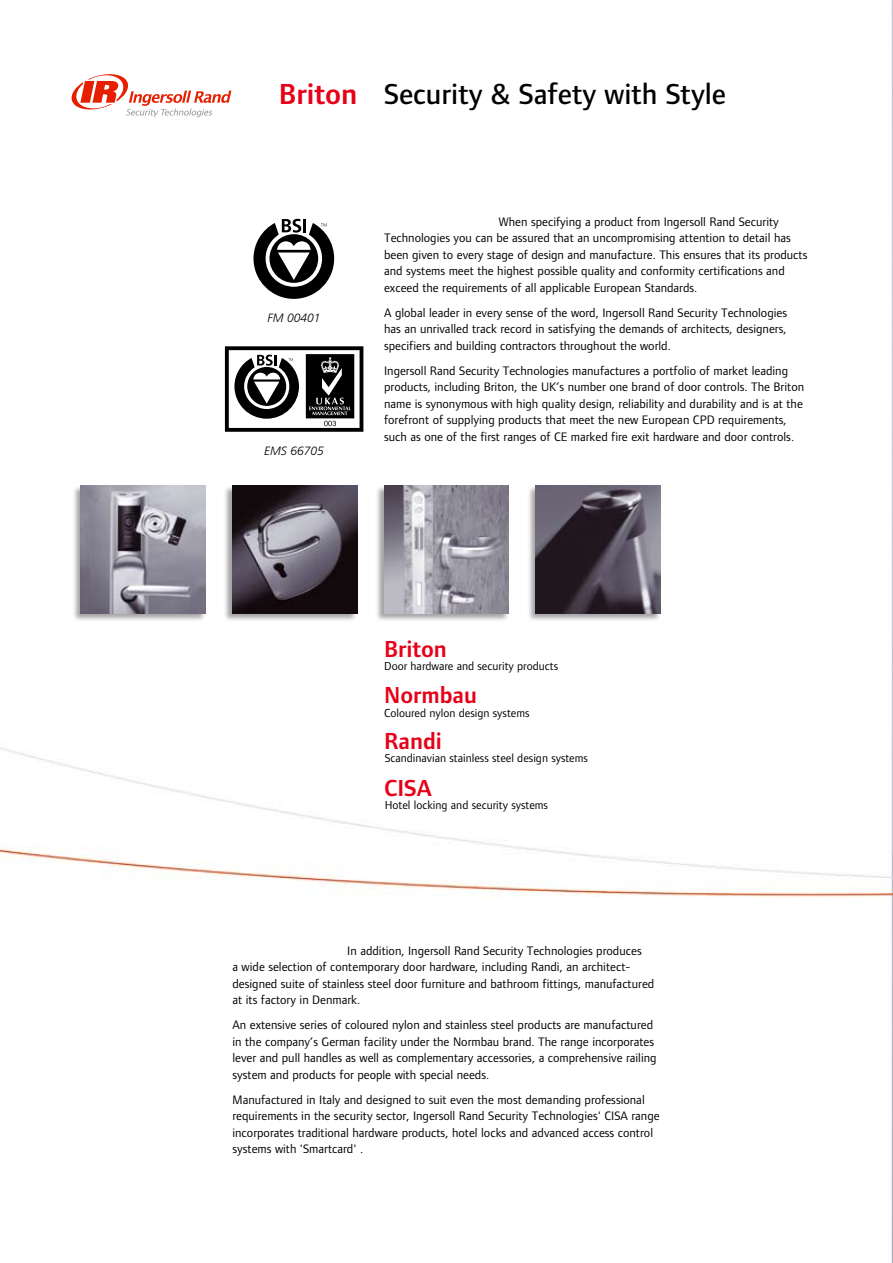
<style>
.page{position:relative;width:893px;height:1263px;background:#fff}
.page>*{position:absolute;margin:0;border:0;box-sizing:border-box;transform-origin:0 0}
.t1{font:500 30px "Foundry Form Sans";color:#000}
.t2{font:600 24px/46.2px "Foundry Form Sans";color:#e60019}
.t3{font:12.75px/16.5px "Foundry Form Sans";color:#000}
.t4{font:12px "Foundry Form Sans";color:#000}
.t5{font:italic 300 12px "Frutiger";color:#000}
.s1{font-weight:600;color:#e60019}
</style>
<div class="page">
<img style="left:0;top:0;width:893px;height:1263px">
<svg style="left:72px;top:74px;width:159px;height:43px"></svg>
<div style="left:72px;top:485px;width:140px;height:143px;background:#68676c;opacity:.6"></div>
<img style="left:81px;top:486px;width:125px;height:127px">
<div style="left:223px;top:485px;width:140px;height:143px;background:#68676c;opacity:.6"></div>
<img style="left:232px;top:486px;width:125px;height:127px">
<div style="left:375px;top:485px;width:140px;height:143px;background:#68676c;opacity:.6"></div>
<img style="left:384px;top:486px;width:125px;height:127px">
<div style="left:527px;top:485px;width:140px;height:143px;background:#68676c;opacity:.6"></div>
<img style="left:536px;top:486px;width:124px;height:127px">
<svg style="left:253px;top:219px;width:81px;height:80px"></svg>
<svg style="left:225px;top:346px;width:138px;height:86px"></svg>
<h1 class="t1" style="left:279px;top:77px;width:449px"><span class="s1">Briton</span> Security &amp; Safety with Style</h1>
<p class="t5" style="left:268px;top:311px;width:55px">FM 00401</p>
<p class="t5" style="left:264px;top:443px;width:61px">EMS 66705</p>
<p class="t3" style="left:384px;top:213px;width:425px;text-indent:115px">When specifying a product from Ingersoll Rand Security Technologies you can be assured that an uncompromising attention to detail has been given to every stage of design and manufacture. This ensures that its products and systems meet the highest possible quality and conformity certifications and exceed the requirements of all applicable European Standards.</p>
<p class="t3" style="left:384px;top:304px;width:404px;text-align:justify">A global leader in every sense of the word, Ingersoll Rand Security Technologies has an unrivalled track record in satisfying the demands of architects, designers, specifiers and building contractors throughout the world.</p>
<p class="t3" style="left:384px;top:362px;width:422px">Ingersoll Rand Security Technologies manufactures a portfolio of market leading products, including Briton, the UK’s number one brand of door controls. The Briton name is synonymous with high quality design, reliability and durability and is at the forefront of supplying products that meet the new European CPD requirements, such as one of the first ranges of CE marked fire exit hardware and door controls.</p>
<h2 class="t2" style="left:384px;top:625px;width:94px">Briton<br>Normbau<br>Randi</h2>
<p class="t4" style="left:384px;top:659px;width:176px">Door hardware and security products</p>
<p class="t4" style="left:384px;top:706px;width:147px">Coloured nylon design systems</p>
<p class="t4" style="left:385px;top:751px;width:205px">Scandinavian stainless steel design systems</p>
<h2 class="t2" style="left:384px;top:765px;width:49px">CISA</h2>
<p class="t4" style="left:385px;top:798px;width:165px">Hotel locking and security systems</p>
<p class="t3" style="left:232px;top:942px;width:423px;text-indent:115px">In addition, Ingersoll Rand Security Technologies produces<br>a wide selection of contemporary door hardware, including Randi, an architect&shy;designed suite of stainless steel door furniture and bathroom fittings, manufactured at its factory in Denmark.</p>
<p class="t3" style="left:232px;top:1016px;width:426px">An extensive series of coloured nylon and stainless steel products are manufactured in the company’s German facility under the Normbau brand. The range incorporates lever and pull handles as well as complementary accessories, a comprehensive railing system and products for people with special needs.</p>
<p class="t3" style="left:232px;top:1091px;width:429px">Manufactured in Italy and designed to suit even the most demanding professional requirements in the security sector, Ingersoll Rand Security Technologies' CISA range incorporates traditional hardware products, hotel locks and advanced access control systems with 'Smartcard' .</p>
</div>
